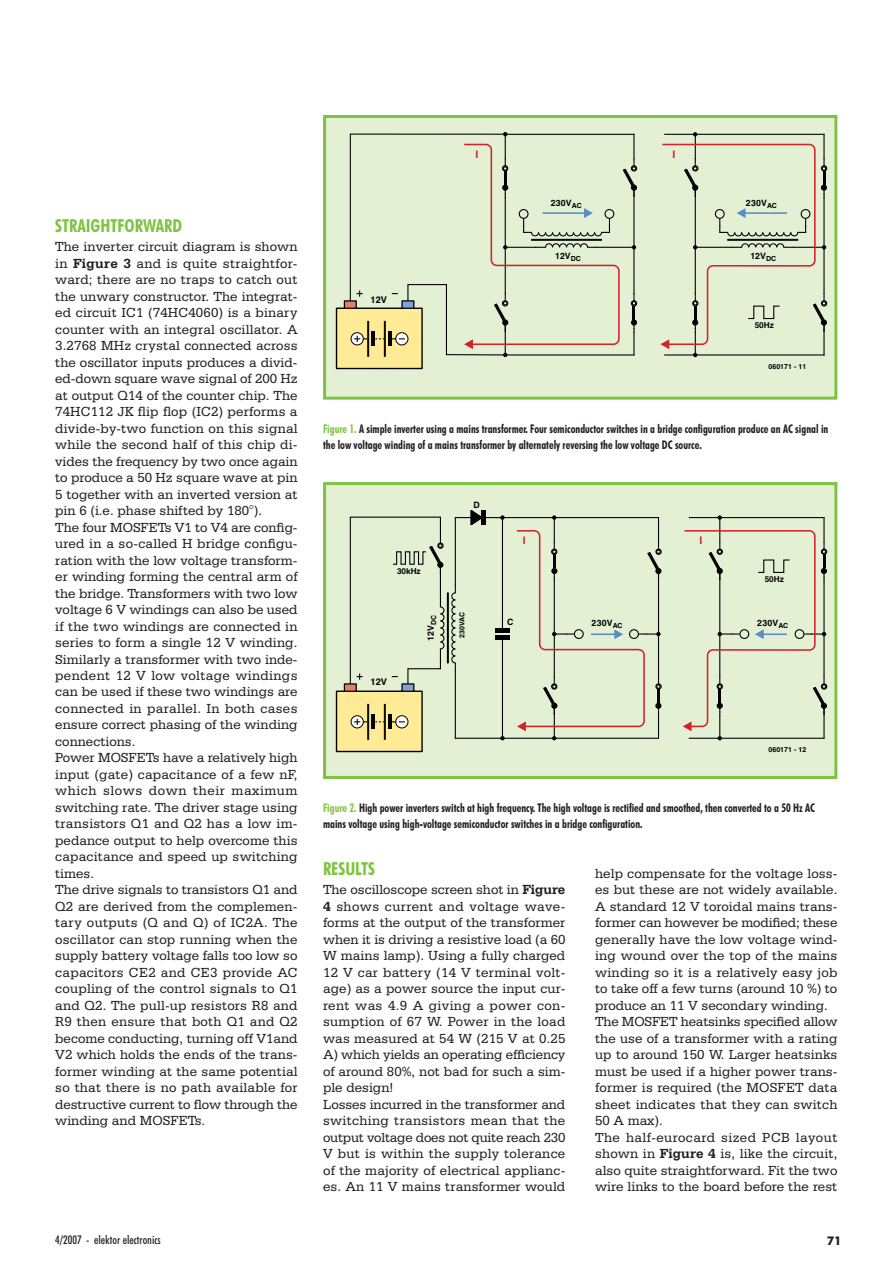
<style>
.page{position:relative;width:893px;height:1263px;background:#fff}
.page>*{position:absolute;margin:0;border:0;box-sizing:border-box;transform-origin:0 0}
.t1{font:700 condensed 18px "Futura BT";color:#80c342}
.t2{font:13.95px/16.5px "Serifa BT";letter-spacing:.005em;color:#231f20}
.t3{font:700 condensed 12px/16.5px "Futura BT";color:#231f20;scale:.9 1}
.t4{font:500 condensed 12px "Futura BT";color:#231f20}
.t5{font:700 12px "Futura BT";color:#231f20}
.t6{font:700 10.35px "Helvetica";color:#d2232a}
.t7{font:700 9.3px "Helvetica";letter-spacing:.005em;color:#000}
.t8{font:700 8.7px "Helvetica";letter-spacing:.02em;color:#000}
.t9{font:700 8.25px "Helvetica";color:#000}
.t10{font:700 7.05px "Helvetica";letter-spacing:.01em;color:#000}
.s1{font-weight:700}
.s2{color:#80c342}
</style>
<div class="page">
<div style="left:325px;top:117px;width:511px;height:281px;background:#e3f0d4"></div>
<div style="left:336px;top:308px;width:86px;height:61px;background:#ffeb96"></div>
<div style="left:336px;top:308px;width:87px;height:61px;border:1px solid #000"></div>
<div style="left:344px;top:301px;width:12px;height:7px;background:#e18067"></div>
<div style="left:344px;top:300px;width:13px;height:9px;border:1px solid #000"></div>
<svg style="left:349px;top:132px;width:288px;height:225px"></svg>
<svg style="left:660px;top:132px;width:167px;height:225px"></svg>
<div style="left:323px;top:115px;width:514px;height:285px;border:3px solid #80c342"></div>
<div style="left:325px;top:484px;width:511px;height:293px;background:#e3f0d4"></div>
<div style="left:336px;top:691px;width:86px;height:61px;background:#ffeb96"></div>
<div style="left:336px;top:691px;width:87px;height:61px;border:1px solid #000"></div>
<div style="left:655px;top:549px;width:7px;height:6px;border:1px solid #000;border-radius:50%"></div>
<div style="left:655px;top:683px;width:7px;height:7px;border:1px solid #000;border-radius:50%"></div>
<hr style="left:448px;top:592px;width:1px;height:71px;background:#000">
<hr style="left:447px;top:592px;width:1px;height:71px;background:#000">
<svg style="left:451px;top:585px;width:5px;height:86px"></svg>
<div style="left:495px;top:628px;width:15px;height:5px;background:#000"></div>
<div style="left:495px;top:635px;width:15px;height:5px;background:#000"></div>
<hr style="left:502px;top:517px;width:1px;height:105px;background:#000">
<hr style="left:502px;top:517px;width:53px;height:1px;background:#000">
<hr style="left:502px;top:646px;width:1px;height:93px;background:#000">
<hr style="left:502px;top:738px;width:53px;height:1px;background:#000">
<hr style="left:455px;top:670px;width:1px;height:69px;background:#000">
<hr style="left:455px;top:738px;width:48px;height:1px;background:#000">
<svg style="left:500px;top:736px;width:5px;height:4px"></svg>
<svg style="left:456px;top:510px;width:49px;height:15px"></svg>
<hr style="left:455px;top:517px;width:1px;height:68px;background:#000">
<hr style="left:388px;top:714px;width:4px;height:15px;background:#000">
<svg style="left:351px;top:716px;width:12px;height:12px"></svg>
<div style="left:351px;top:715px;width:13px;height:13px;border:1px solid #000;border-radius:50%"></div>
<svg style="left:396px;top:716px;width:12px;height:12px"></svg>
<div style="left:395px;top:715px;width:13px;height:13px;border:1px solid #000;border-radius:50%"></div>
<hr style="left:384px;top:704px;width:1px;height:36px;background:#000">
<hr style="left:385px;top:704px;width:1px;height:36px;background:#000">
<svg style="left:392px;top:721px;width:13px;height:1px"></svg>
<hr style="left:372px;top:714px;width:3px;height:15px;background:#000">
<hr style="left:367px;top:704px;width:1px;height:36px;background:#000">
<hr style="left:368px;top:704px;width:1px;height:36px;background:#000">
<svg style="left:354px;top:719px;width:30px;height:6px"></svg>
<div style="left:344px;top:684px;width:12px;height:7px;background:#e18067"></div>
<div style="left:344px;top:683px;width:13px;height:9px;border:1px solid #000"></div>
<div style="left:402px;top:684px;width:12px;height:7px;background:#80a2d5"></div>
<div style="left:401px;top:683px;width:13px;height:9px;border:1px solid #000"></div>
<svg style="left:349px;top:516px;width:96px;height:169px"></svg>
<svg style="left:515px;top:515px;width:146px;height:225px"></svg>
<svg style="left:683px;top:515px;width:144px;height:225px"></svg>
<div style="left:323px;top:482px;width:514px;height:297px;border:3px solid #80c342"></div>
<p class="t1" style="left:55px;top:218px;width:128px">STRAIGHTFORWARD</p>
<p class="t2" style="left:55px;top:240px;width:244px">The inverter circuit diagram is shown in <span class="s1">Figure 3</span> and is quite straightfor&shy;ward; there are no traps to catch out the unwary constructor. The integrat&shy;ed circuit IC1 (74HC4060) is a binary counter with an integral oscillator. A 3.2768 MHz crystal connected across the oscillator inputs produces a divid&shy;ed-down square wave signal of 200 Hz at output Q14 of the counter chip. The 74HC112 JK flip flop (IC2) performs a divide-by-two function on this signal while the second half of this chip di&shy;vides the frequency by two once again to produce a 50 Hz square wave at pin 5 together with an inverted version at pin 6 (i.e. phase shifted by 180°).<br>The four MOSFETs V1 to V4 are config&shy;ured in a so-called H bridge configu&shy;ration with the low voltage transform&shy;er winding forming the central arm of the bridge. Transformers with two low voltage 6 V windings can also be used if the two windings are connected in series to form a single 12 V winding.<br>Similarly a transformer with two inde&shy;pendent 12 V low voltage windings can be used if these two windings are connected in parallel. In both cases ensure correct phasing of the winding connections.<br>Power MOSFETs have a relatively high input (gate) capacitance of a few nF, which slows down their maximum switching rate. The driver stage using transistors Q1 and Q2 has a low im&shy;pedance output to help overcome this capacitance and speed up switching times.<br>The drive signals to transistors Q1 and Q2 are derived from the complemen&shy;tary outputs (Q and Q) of IC2A. The oscillator can stop running when the supply battery voltage falls too low so capacitors CE2 and CE3 provide AC coupling of the control signals to Q1 and Q2. The pull-up resistors R8 and R9 then ensure that both Q1 and Q2 become conducting, turning off V1and V2 which holds the ends of the trans&shy;former winding at the same potential so that there is no path available for destructive current to flow through the winding and MOSFETs.</p>
<p class="t7" style="left:370px;top:297px;width:18px">12V</p>
<p class="t6" style="left:475px;top:151px;width:4px">I</p>
<p class="t6" style="left:672px;top:151px;width:4px">I</p>
<p class="t8" style="left:551px;top:200px;width:33px">230V<sub>AC</sub></p>
<p class="t8" style="left:555px;top:252px;width:27px">12V<sub>DC</sub></p>
<p class="t8" style="left:746px;top:200px;width:33px">230V<sub>AC</sub></p>
<p class="t8" style="left:750px;top:252px;width:27px">12V<sub>DC</sub></p>
<p class="t9" style="left:755px;top:322px;width:21px">50Hz</p>
<p class="t10" style="left:768px;top:363px;width:40px">060171 - 11</p>
<p class="t3" style="left:323px;top:421px;width:563px"><span class="s2">Figure 1.</span> A simple inverter using a mains transformer. Four semiconductor switches in a bridge configuration produce an AC signal in the low voltage winding of a mains transformer by alternately reversing the low voltage DC source.</p>
<p class="t8" style="left:473px;top:501px;width:8px">D</p>
<p class="t9" style="left:397px;top:568px;width:25px">30kHz</p>
<p class="t7" style="left:370px;top:678px;width:18px">12V</p>
<p class="t8" style="left:428px;top:641px;width:27px;rotate:-90deg">12V<sub>DC</sub></p>
<p class="t10" style="left:459px;top:638px;width:28px;rotate:-90deg">230VAC</p>
<p class="t6" style="left:523px;top:537px;width:4px">I</p>
<p class="t6" style="left:699px;top:537px;width:4px">I</p>
<p class="t9" style="left:765px;top:576px;width:21px">50Hz</p>
<p class="t8" style="left:507px;top:619px;width:8px">C</p>
<p class="t8" style="left:592px;top:620px;width:33px">230V<sub>AC</sub></p>
<p class="t8" style="left:757px;top:620px;width:33px">230V<sub>AC</sub></p>
<p class="t10" style="left:768px;top:747px;width:40px">060171 - 12</p>
<p class="t3" style="left:323px;top:800px;width:548px"><span class="s2">Figure 2.</span> High power inverters switch at high frequency. The high voltage is rectified and smoothed, then converted to a 50 Hz AC mains voltage using high-voltage semiconductor switches in a bridge configuration.</p>
<p class="t1" style="left:323px;top:861px;width:53px">RESULTS</p>
<p class="t2" style="left:323px;top:883px;width:244px">The oscilloscope screen shot in <span class="s1">Figure 4</span> shows current and voltage wave&shy;forms at the output of the transformer when it is driving a resistive load (a 60<br>W mains lamp). Using a fully charged 12 V car battery (14 V terminal volt&shy;age) as a power source the input cur&shy;rent was 4.9 A giving a power con&shy;sumption of 67 W. Power in the load was measured at 54 W (215 V at 0.25<br>A) which yields an operating efficiency of around 80%, not bad for such a sim&shy;ple design!<br>Losses incurred in the transformer and switching transistors mean that the output voltage does not quite reach 230<br>V but is within the supply tolerance of the majority of electrical applianc&shy;es. An 11 V mains transformer would</p>
<p class="t2" style="left:595px;top:866px;width:244px">help compensate for the voltage loss&shy;es but these are not widely available.<br>A standard 12 V toroidal mains trans&shy;former can however be modified; these generally have the low voltage wind&shy;ing wound over the top of the mains winding so it is a relatively easy job to take off a few turns (around 10 %) to produce an 11 V secondary winding.<br>The MOSFET heatsinks specified allow the use of a transformer with a rating up to around 150 W. Larger heatsinks must be used if a higher power trans&shy;former is required (the MOSFET data sheet indicates that they can switch 50 A max).<br>The half-eurocard sized PCB layout shown in <span class="s1">Figure 4</span> is, like the circuit, also quite straightforward. Fit the two wire links to the board before the rest</p>
<p class="t4" style="left:55px;top:1233px;width:107px">4/2007 - elektor electronics</p>
<p class="t5" style="left:827px;top:1235px;width:16px">71</p>
</div>
